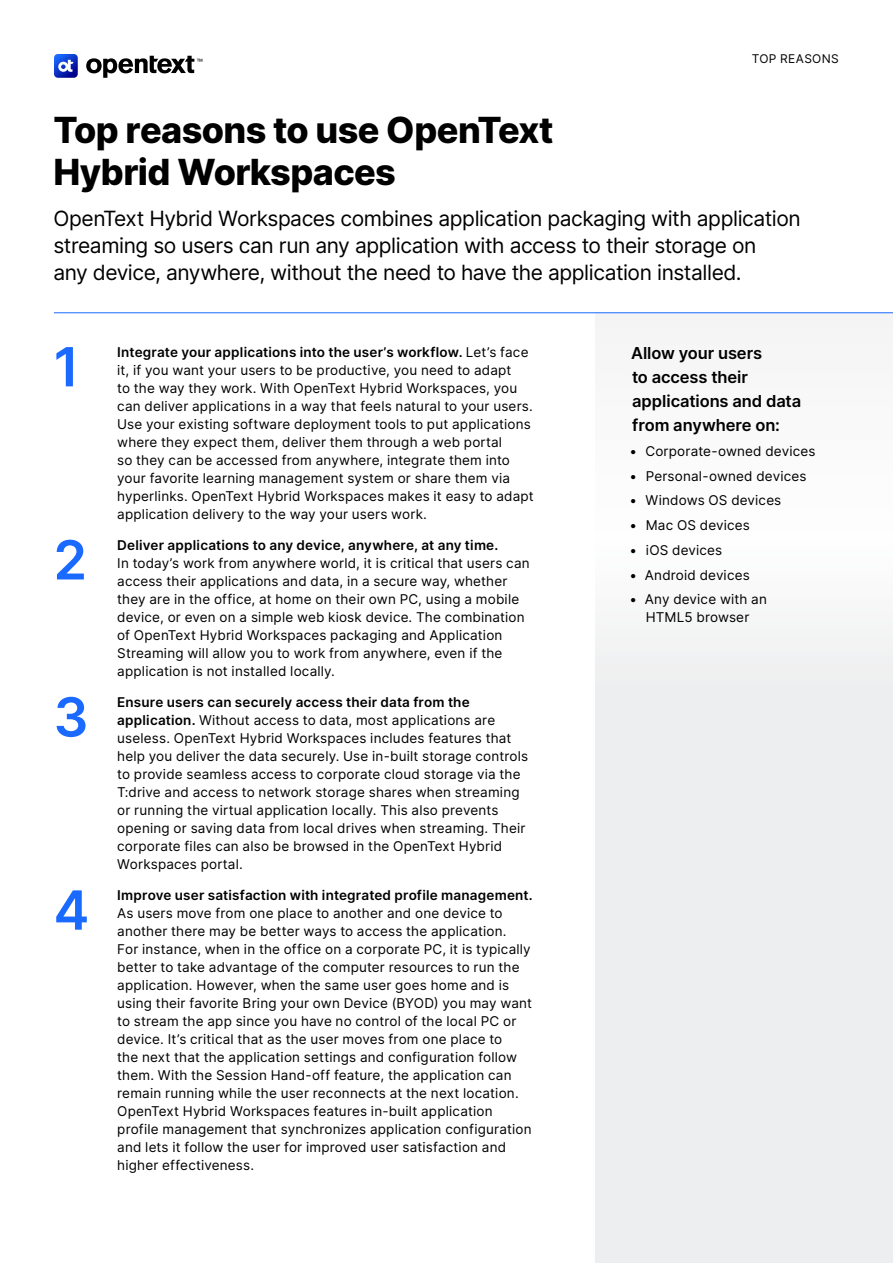
<style>
.page{position:relative;width:893px;height:1263px;background:#fff}
.page>*{position:absolute;margin:0;border:0;box-sizing:border-box;transform-origin:0 0}
.Numbers{font:600 54px "Inter";color:#1a6aff}
.H1_Title{font:800 36px/42px "Inter";letter-spacing:-.015em;color:#000}
.Subhead{font:21px/27px "Inter";letter-spacing:-.02em;color:#000}
.t1{font:600 16.5px/24px "Inter";letter-spacing:-.005em;color:#000}
.Body{font:13.5px/18px "Inter";letter-spacing:.015em;color:#000}
.Type_of_Asset__upper_right{font:12px "Inter";letter-spacing:.03em;color:#000}
.s1{font-weight:600}
</style>
<div class="page">
<svg style="left:86px;top:56px;width:116px;height:22px"></svg>
<svg style="left:54px;top:54px;width:24px;height:24px"></svg>
<svg style="left:595px;top:313px;width:298px;height:950px"></svg>
<hr style="left:54px;top:312px;width:839px;height:1px;background:#1a6aff">
<p class="Type_of_Asset__upper_right" style="left:752px;top:50px;width:89px">TOP REASONS</p>
<h1 class="H1_Title" style="left:53px;top:109px;width:502px">Top reasons to use OpenText<br>Hybrid Workspaces</h1>
<p class="Subhead" style="left:53px;top:204px;width:749px">OpenText Hybrid Workspaces combines application packaging with application streaming so users can run any application with access to their storage on<br>any device, anywhere, without the need to have the application installed.</p>
<p class="Numbers" style="left:53px;top:327px;width:27px">1</p>
<p class="Body" style="left:117px;top:343px;width:418px"><span class="s1">Integrate your applications into the user’s workflow.</span> Let’s face it, if you want your users to be productive, you need to adapt<br>to the way they work. With OpenText Hybrid Workspaces, you can deliver applications in a way that feels natural to your users.<br>Use your existing software deployment tools to put applications where they expect them, deliver them through a web portal<br>so they can be accessed from anywhere, integrate them into your favorite learning management system or share them via hyperlinks. OpenText Hybrid Workspaces makes it easy to adapt application delivery to the way your users work.</p>
<p class="Numbers" style="left:53px;top:520px;width:35px">2</p>
<p class="Body" style="left:117px;top:536px;width:414px"><span class="s1">Deliver applications to any device, anywhere, at any time.<br></span>In today’s work from anywhere world, it is critical that users can access their applications and data, in a secure way, whether they are in the office, at home on their own PC, using a mobile device, or even on a simple web kiosk device. The combination of OpenText Hybrid Workspaces packaging and Application Streaming will allow you to work from anywhere, even if the application is not installed locally.</p>
<p class="Numbers" style="left:53px;top:678px;width:37px">3</p>
<p class="Body" style="left:117px;top:693px;width:413px"><span class="s1">Ensure users can securely access their data from the application.</span> Without access to data, most applications are useless. OpenText Hybrid Workspaces includes features that help you deliver the data securely. Use in-built storage controls to provide seamless access to corporate cloud storage via the T:drive and access to network storage shares when streaming or running the virtual application locally. This also prevents opening or saving data from local drives when streaming. Their corporate files can also be browsed in the OpenText Hybrid Workspaces portal.</p>
<p class="Numbers" style="left:53px;top:871px;width:37px">4</p>
<p class="Body" style="left:117px;top:886px;width:417px"><span class="s1">Improve user satisfaction with integrated profile management.<br></span>As users move from one place to another and one device to another there may be better ways to access the application.<br>For instance, when in the office on a corporate PC, it is typically better to take advantage of the computer resources to run the application. However, when the same user goes home and is using their favorite Bring your own Device (BYOD) you may want to stream the app since you have no control of the local PC or device. It’s critical that as the user moves from one place to<br>the next that the application settings and configuration follow them. With the Session Hand-off feature, the application can remain running while the user reconnects at the next location.<br>OpenText Hybrid Workspaces features in-built application profile management that synchronizes application configuration and lets it follow the user for improved user satisfaction and higher effectiveness.</p>
<p class="t1" style="left:631px;top:341px;width:172px">Allow your users<br>to access their applications and data from anywhere on:</p>
<p class="Body" style="left:630px;top:442px;width:187px">• Corporate-owned devices</p>
<p class="Body" style="left:630px;top:466px;width:178px">• Personal-owned devices</p>
<p class="Body" style="left:630px;top:491px;width:153px">• Windows OS devices</p>
<p class="Body" style="left:630px;top:516px;width:122px">• Mac OS devices</p>
<p class="Body" style="left:630px;top:541px;width:94px">• iOS devices</p>
<p class="Body" style="left:630px;top:565px;width:122px">• Android devices</p>
<p class="Body" style="left:630px;top:590px;width:139px;text-align:center">• Any device with an<br>HTML5 browser</p>
</div>
